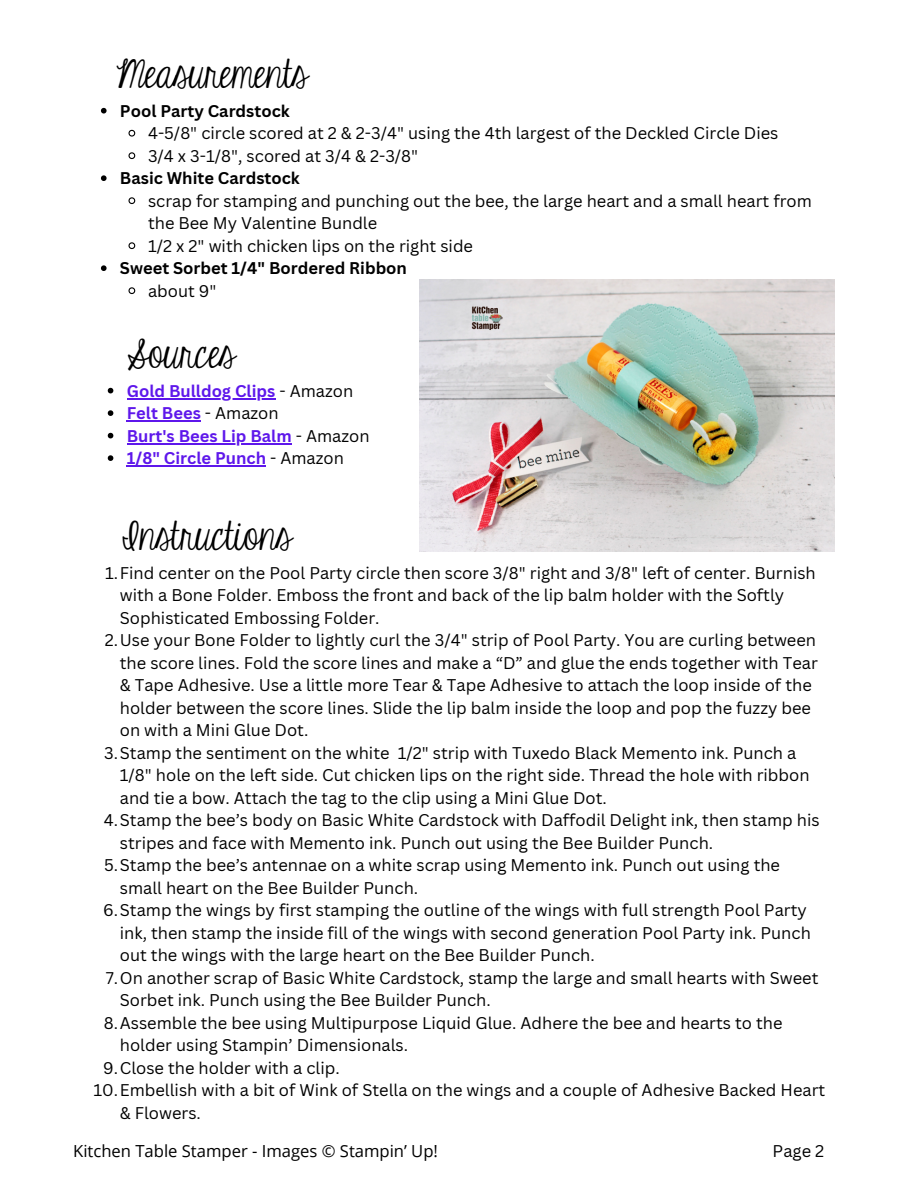
<style>
.page{position:relative;width:918px;height:1188px;background:#fff}
.page>*{position:absolute;margin:0;border:0;box-sizing:border-box;transform-origin:0 0}
.t1{font:41.7px "KG Eyes Wide Open";color:#000}
.t2{font:16.65px "Open Sans";color:#000}
.t3{font:16.5px/22.5px "Canva Sans";color:#000}
.t4{font:700 16.5px "Canva Sans";color:#5e17eb}
.t5{font:700 16.5px "Canva Sans";color:#000}
.s1{font-weight:400;color:#000}
</style>
<div class="page">
<img style="left:419px;top:279px;width:415px;height:272px">
<svg style="left:101px;top:108px;width:6px;height:6px"></svg>
<svg style="left:128px;top:129px;width:8px;height:8px"></svg>
<svg style="left:128px;top:152px;width:8px;height:8px"></svg>
<svg style="left:101px;top:175px;width:6px;height:6px"></svg>
<svg style="left:128px;top:197px;width:8px;height:8px"></svg>
<svg style="left:128px;top:242px;width:8px;height:8px"></svg>
<svg style="left:101px;top:265px;width:6px;height:6px"></svg>
<svg style="left:128px;top:287px;width:8px;height:8px"></svg>
<svg style="left:108px;top:388px;width:5px;height:5px"></svg>
<hr style="left:127px;top:398px;width:148px;height:1px;background:#5e17eb">
<svg style="left:108px;top:410px;width:5px;height:6px"></svg>
<hr style="left:127px;top:420px;width:74px;height:2px;background:#5e17eb">
<svg style="left:108px;top:433px;width:5px;height:5px"></svg>
<hr style="left:127px;top:443px;width:165px;height:1px;background:#5e17eb">
<svg style="left:108px;top:455px;width:5px;height:6px"></svg>
<hr style="left:127px;top:465px;width:139px;height:2px;background:#5e17eb">
<p class="t1" style="left:117px;top:52px;width:192px">Measurements</p>
<p class="t5" style="left:120px;top:99px;width:171px">Pool Party Cardstock</p>
<p class="t3" style="left:148px;top:122px;width:632px">4-5/8" circle scored at 2 &amp; 2-3/4" using the 4th largest of the Deckled Circle Dies</p>
<p class="t3" style="left:148px;top:144px;width:272px">3/4 x 3-1/8", scored at 3/4 &amp; 2-3/8"</p>
<p class="t5" style="left:120px;top:167px;width:181px">Basic White Cardstock</p>
<p class="t3" style="left:148px;top:189px;width:665px">scrap for stamping and punching out the bee, the large heart and a small heart from the Bee My Valentine Bundle</p>
<h1 class="t3" style="left:148px;top:234px;width:327px">1/2 x 2" with chicken lips on the right side</h1>
<p class="t5" style="left:120px;top:257px;width:289px">Sweet Sorbet 1/4" Bordered Ribbon</p>
<p class="t3" style="left:148px;top:279px;width:70px">about 9"</p>
<p class="t1" style="left:127px;top:332px;width:110px">Sources</p>
<p class="t4" style="left:127px;top:379px;width:228px">Gold Bulldog Clips <span class="s1">- Amazon</span></p>
<p class="t4" style="left:127px;top:402px;width:153px">Felt Bees <span class="s1">- Amazon</span></p>
<p class="t4" style="left:127px;top:424px;width:244px">Burt's Bees Lip Balm <span class="s1">- Amazon</span></p>
<p class="t4" style="left:127px;top:447px;width:219px">1/8" Circle Punch <span class="s1">- Amazon</span></p>
<p class="t1" style="left:122px;top:514px;width:171px">Instructions</p>
<p class="t3" style="left:120px;top:561px;width:698px;text-indent:-15px">1.Find center on the Pool Party circle then score 3/8" right and 3/8" left of center. Burnish with a Bone Folder. Emboss the front and back of the lip balm holder with the Softly<br>Sophisticated Embossing Folder.</p>
<p class="t3" style="left:120px;top:628px;width:700px;text-indent:-15px">2.Use your Bone Folder to lightly curl the 3/4" strip of Pool Party. You are curling between the score lines. Fold the score lines and make a “D” and glue the ends together with Tear &amp; Tape Adhesive. Use a little more Tear &amp; Tape Adhesive to attach the loop inside of the holder between the score lines. Slide the lip balm inside the loop and pop the fuzzy bee on with a Mini Glue Dot.</p>
<h1 class="t3" style="left:120px;top:741px;width:691px;text-indent:-16px">3.Stamp the sentiment on the white 1/2" strip with Tuxedo Black Memento ink. Punch a<br>1/8" hole on the left side. Cut chicken lips on the right side. Thread the hole with ribbon and tie a bow. Attach the tag to the clip using a Mini Glue Dot.</h1>
<p class="t3" style="left:120px;top:808px;width:701px;text-indent:-16px">4.Stamp the bee’s body on Basic White Cardstock with Daffodil Delight ink, then stamp his stripes and face with Memento ink. Punch out using the Bee Builder Punch.</p>
<p class="t3" style="left:120px;top:853px;width:662px;text-indent:-16px">5.Stamp the bee’s antennae on a white scrap using Memento ink. Punch out using the small heart on the Bee Builder Punch.</p>
<p class="t3" style="left:120px;top:898px;width:693px;text-indent:-17px">6.Stamp the wings by first stamping the outline of the wings with full strength Pool Party ink, then stamp the inside fill of the wings with second generation Pool Party ink. Punch out the wings with the large heart on the Bee Builder Punch.</p>
<p class="t3" style="left:120px;top:966px;width:700px;text-indent:-14px">7.On another scrap of Basic White Cardstock, stamp the large and small hearts with Sweet<br>Sorbet ink. Punch using the Bee Builder Punch.</p>
<p class="t3" style="left:120px;top:1011px;width:664px;text-indent:-16px">8.Assemble the bee using Multipurpose Liquid Glue. Adhere the bee and hearts to the holder using Stampin’ Dimensionals.</p>
<p class="t3" style="left:103px;top:1056px;width:238px">9.Close the holder with a clip.</p>
<p class="t3" style="left:120px;top:1078px;width:707px;text-indent:-26px">10.Embellish with a bit of Wink of Stella on the wings and a couple of Adhesive Backed Heart &amp; Flowers.</p>
<p class="t2" style="left:73px;top:1139px;width:366px">Kitchen Table Stamper - Images © Stampin’ Up!</p>
<p class="t3" style="left:773px;top:1139px;width:53px">Page 2</p>
</div>
